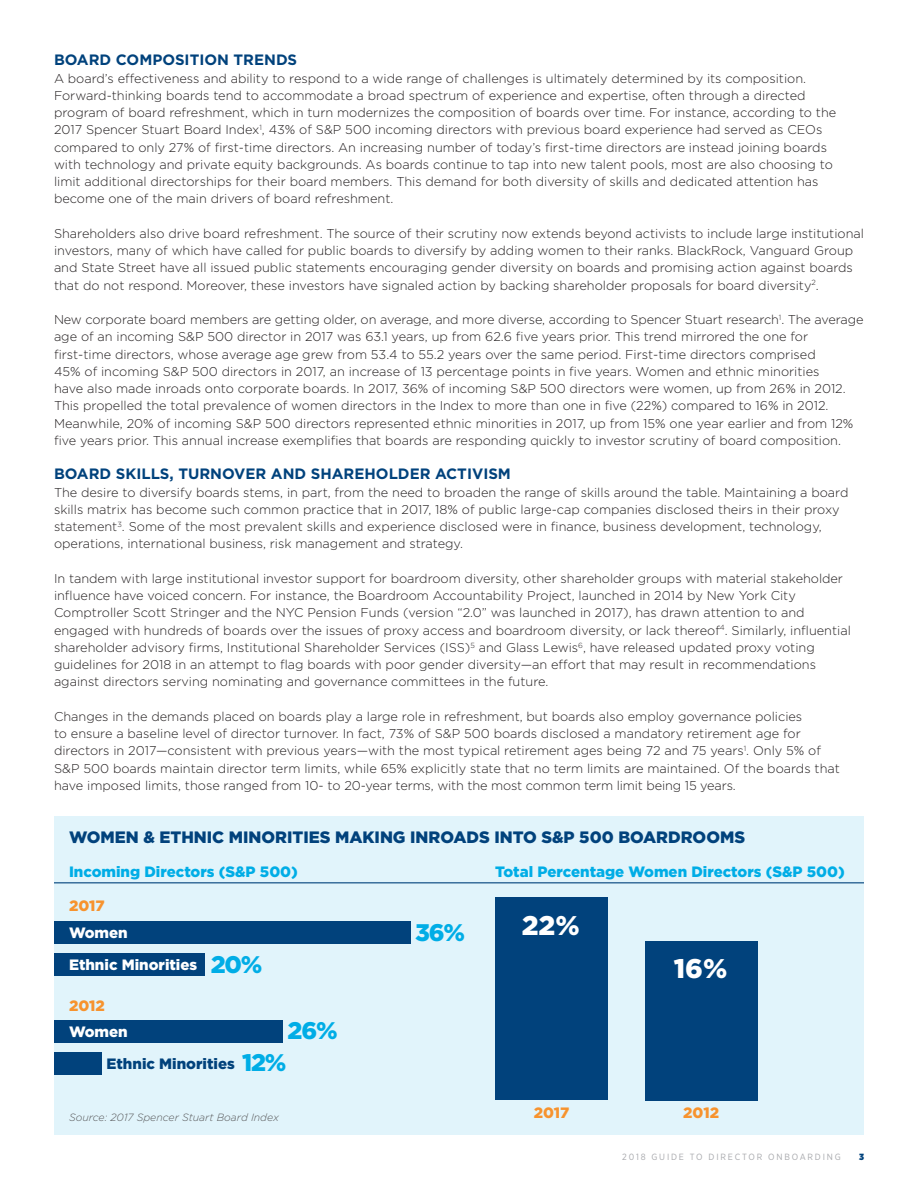
<style>
.page{position:relative;width:918px;height:1188px;background:#fff}
.page>*{position:absolute;margin:0;border:0;box-sizing:border-box;transform-origin:0 0}
.t1{font:900 27px "Gotham";color:#fff}
.t2{font:900 24px "Gotham";letter-spacing:-.05em;color:#00ade6}
.t3{font:900 16.5px "Gotham";color:#01427c}
.t4{font:700 15px "Gotham";color:#01427c}
.t5{font:900 15px "Gotham";color:#00ade6}
.t6{font:900 15px "Gotham";color:#fff}
.t7{font:900 15px "Gotham";color:#f7932e}
.t8{font:900 15px "Gotham";color:#01427c}
.t9{font:300 12.75px/17.2px "Gotham";color:#231f20}
.t10{font:italic 300 10.5px "Gotham";color:#57585a}
.t11{font:9px "Gotham Narrow";letter-spacing:.2em;color:#a8a9ad}
.t12{font:900 9px "Gotham Narrow";color:#01427c}
</style>
<div class="page">
<div style="left:54px;top:816px;width:810px;height:318px;background:#e1f4fb"></div>
<hr style="left:54px;top:882px;width:810px;height:1px;background:#01427c">
<div style="left:54px;top:922px;width:357px;height:22px;background:#01427c"></div>
<div style="left:54px;top:953px;width:151px;height:23px;background:#01427c"></div>
<div style="left:54px;top:1020px;width:228px;height:23px;background:#01427c"></div>
<div style="left:54px;top:1052px;width:48px;height:23px;background:#01427c"></div>
<div style="left:495px;top:898px;width:113px;height:202px;background:#01427c"></div>
<div style="left:645px;top:941px;width:113px;height:159px;background:#01427c"></div>
<p class="t4" style="left:54px;top:50px;width:245px">BOARD COMPOSITION TRENDS</p>
<p class="t9" style="left:54px;top:69px;width:784px">A board’s effectiveness and ability to respond to a wide range of challenges is ultimately determined by its composition.<br>Forward-thinking boards tend to accommodate a broad spectrum of experience and expertise, often through a directed program of board refreshment, which in turn modernizes the composition of boards over time. For instance, according to the 2017 Spencer Stuart Board Index<sup>1</sup>, 43% of S&amp;P 500 incoming directors with previous board experience had served as CEOs compared to only 27% of first-time directors. An increasing number of today’s first-time directors are instead joining boards with technology and private equity backgrounds. As boards continue to tap into new talent pools, most are also choosing to limit additional directorships for their board members. This demand for both diversity of skills and dedicated attention has become one of the main drivers of board refreshment.</p>
<p class="t9" style="left:54px;top:224px;width:811px">Shareholders also drive board refreshment. The source of their scrutiny now extends beyond activists to include large institutional investors, many of which have called for public boards to diversify by adding women to their ranks. BlackRock, Vanguard Group and State Street have all issued public statements encouraging gender diversity on boards and promising action against boards that do not respond. Moreover, these investors have signaled action by backing shareholder proposals for board diversity<sup>2</sup>.</p>
<p class="t9" style="left:54px;top:311px;width:811px">New corporate board members are getting older, on average, and more diverse, according to Spencer Stuart research<sup>1</sup>. The average age of an incoming S&amp;P 500 director in 2017 was 63.1 years, up from 62.6 five years prior. This trend mirrored the one for first-time directors, whose average age grew from 53.4 to 55.2 years over the same period. First-time directors comprised<br>45% of incoming S&amp;P 500 directors in 2017, an increase of 13 percentage points in five years. Women and ethnic minorities<br>have also made inroads onto corporate boards. In 2017, 36% of incoming S&amp;P 500 directors were women, up from 26% in 2012.<br>This propelled the total prevalence of women directors in the Index to more than one in five (22%) compared to 16% in 2012.<br>Meanwhile, 20% of incoming S&amp;P 500 directors represented ethnic minorities in 2017, up from 15% one year earlier and from 12% five years prior. This annual increase exemplifies that boards are responding quickly to investor scrutiny of board composition.</p>
<p class="t4" style="left:54px;top:464px;width:459px">BOARD SKILLS, TURNOVER AND SHAREHOLDER ACTIVISM</p>
<p class="t9" style="left:54px;top:483px;width:796px">The desire to diversify boards stems, in part, from the need to broaden the range of skills around the table. Maintaining a board skills matrix has become such common practice that in 2017, 18% of public large-cap companies disclosed theirs in their proxy statement<sup>3</sup>. Some of the most prevalent skills and experience disclosed were in finance, business development, technology, operations, international business, risk management and strategy.</p>
<p class="t9" style="left:54px;top:569px;width:798px">In tandem with large institutional investor support for boardroom diversity, other shareholder groups with material stakeholder influence have voiced concern. For instance, the Boardroom Accountability Project, launched in 2014 by New York City Comptroller Scott Stringer and the NYC Pension Funds (version “2.0” was launched in 2017), has drawn attention to and engaged with hundreds of boards over the issues of proxy access and boardroom diversity, or lack thereof<sup>4</sup>. Similarly, influential shareholder advisory firms, Institutional Shareholder Services (ISS)<sup>5</sup> and Glass Lewis<sup>6</sup>, have released updated proxy voting guidelines for 2018 in an attempt to flag boards with poor gender diversity—an effort that may result in recommendations against directors serving nominating and governance committees in the future.</p>
<p class="t9" style="left:54px;top:707px;width:787px">Changes in the demands placed on boards play a large role in refreshment, but boards also employ governance policies<br>to ensure a baseline level of director turnover. In fact, 73% of S&amp;P 500 boards disclosed a mandatory retirement age for directors in 2017—consistent with previous years—with the most typical retirement ages being 72 and 75 years<sup>1</sup>. Only 5% of S&amp;P 500 boards maintain director term limits, while 65% explicitly state that no term limits are maintained. Of the boards that have imposed limits, those ranged from 10- to 20-year terms, with the most common term limit being 15 years.</p>
<p class="t3" style="left:69px;top:826px;width:678px">WOMEN &amp; ETHNIC MINORITIES MAKING INROADS INTO S&amp;P 500 BOARDROOMS</p>
<p class="t5" style="left:69px;top:862px;width:230px">Incoming Directors (S&amp;P 500)</p>
<p class="t5" style="left:495px;top:862px;width:351px">Total Percentage Women Directors (S&amp;P 500)</p>
<p class="t7" style="left:69px;top:895px;width:37px">2017</p>
<p class="t6" style="left:69px;top:923px;width:60px">Women</p>
<p class="t2" style="left:415px;top:916px;width:51px">36%</p>
<p class="t6" style="left:69px;top:955px;width:130px">Ethnic Minorities</p>
<p class="t2" style="left:211px;top:948px;width:53px">20%</p>
<p class="t7" style="left:69px;top:995px;width:37px">2012</p>
<p class="t6" style="left:69px;top:1021px;width:60px">Women</p>
<p class="t2" style="left:288px;top:1014px;width:52px">26%</p>
<p class="t8" style="left:106px;top:1053px;width:130px">Ethnic Minorities</p>
<p class="t2" style="left:242px;top:1046px;width:46px">12%</p>
<p class="t10" style="left:69px;top:1111px;width:211px">Source: 2017 Spencer Stuart Board Index</p>
<p class="t1" style="left:522px;top:906px;width:59px">22%</p>
<p class="t1" style="left:674px;top:950px;width:55px">16%</p>
<p class="t7" style="left:534px;top:1102px;width:37px">2017</p>
<p class="t7" style="left:683px;top:1102px;width:37px">2012</p>
<p class="t11" style="left:622px;top:1152px;width:220px">2018 GUIDE TO DIRECTOR ONBOARDING</p>
<p class="t12" style="left:859px;top:1151px;width:6px">3</p>
</div>
